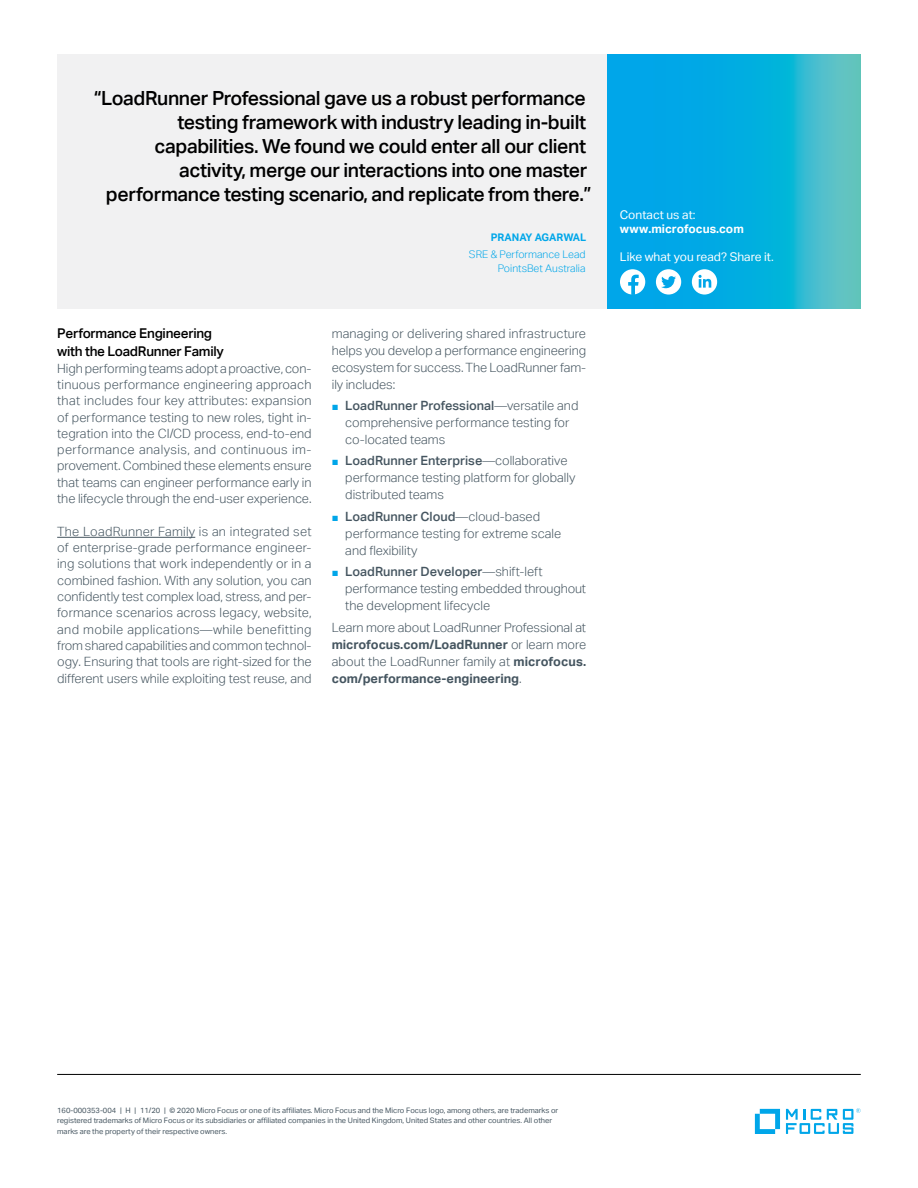
<style>
.page{position:relative;width:918px;height:1188px;background:#fff}
.page>*{position:absolute;margin:0;border:0;box-sizing:border-box;transform-origin:0 0}
.pull_quote_13_16-ali{font:500 19.5px/24px "Aktiv Grotesk";letter-spacing:-.02em;color:#000;text-align:right}
.subhead_9_12_first_l{font:500 13.5px/18px "Aktiv Grotesk";letter-spacing:-.02em;color:#000}
.body_8_5_11-grey{font:300 12.75px/16.4px "Aktiv Grotesk";letter-spacing:-.005em;color:#455560;text-align:justify}
.Contact_8_9_5-regula{font:12px "Aktiv Grotesk";color:#fff}
.Contact_URL_8_9_5-bo{font:700 12px "Aktiv Grotesk";color:#fff}
.quote_title_or_compa{font:300 10.5px "Aktiv Grotesk";color:#00a6e9}
.quote_name_CAPS_7_11{font:700 10.5px "Aktiv Grotesk";color:#00a6e9}
.mousetype-legal_5_7{font:7.5px/10.5px "Aktiv Grotesk";color:#455560}
.s1{font-family:"Arial";font-weight:400;font-size:11.25px;color:#00a6e9}
.s2{font-weight:500}
.s3{font-weight:700}
</style>
<div class="page">
<hr style="left:57px;top:537px;width:138px;height:1px;background:#455560">
<hr style="left:57px;top:1074px;width:804px;height:1px;background:#000">
<svg style="left:755px;top:1109px;width:25px;height:25px"></svg>
<svg style="left:786px;top:1108px;width:75px;height:26px"></svg>
<svg style="left:607px;top:54px;width:254px;height:254px;background:#15b0dc"></svg>
<div style="left:620px;top:269px;width:25px;height:26px;background:#fff;border-radius:50%"></div>
<svg style="left:628px;top:275px;width:11px;height:20px"></svg>
<div style="left:656px;top:269px;width:25px;height:26px;background:#fff;border-radius:50%"></div>
<svg style="left:661px;top:276px;width:15px;height:12px"></svg>
<div style="left:692px;top:269px;width:25px;height:26px;background:#fff;border-radius:50%"></div>
<svg style="left:699px;top:275px;width:12px;height:13px"></svg>
<div style="left:57px;top:54px;width:550px;height:254px;background:#f1f1f2"></div>
<p class="pull_quote_13_16-ali" style="left:94px;top:85px;width:499px">“LoadRunner Professional gave us a robust performance testing framework with industry leading in-built capabilities. We found we could enter all our client activity, merge our interactions into one master performance testing scenario, and replicate from there.”</p>
<p class="quote_name_CAPS_7_11" style="left:491px;top:231px;width:97px">PRANAY AGARWAL</p>
<p class="quote_title_or_compa" style="left:469px;top:248px;width:118px">SRE &amp; Performance Lead</p>
<p class="quote_title_or_compa" style="left:498px;top:262px;width:89px">PointsBet Australia</p>
<p class="subhead_9_12_first_l" style="left:57px;top:324px;width:168px">Performance Engineering with the LoadRunner Family</p>
<p class="body_8_5_11-grey" style="left:57px;top:360px;width:256px">High performing teams adopt a proactive, con&shy;tinuous performance engineering approach that includes four key attributes: expansion of performance testing to new roles, tight in&shy;tegration into the CI/CD process, end-to-end performance analysis, and continuous im&shy;provement. Combined these elements ensure that teams can engineer performance early in the lifecycle through the end-user experience.</p>
<p class="body_8_5_11-grey" style="left:57px;top:523px;width:256px">The LoadRunner Family is an integrated set of enterprise-grade performance engineer&shy;ing solutions that work independently or in a combined fashion. With any solution, you can confidently test complex load, stress, and per&shy;formance scenarios across legacy, website, and mobile applications—while benefitting from shared capabilities and common technol&shy;ogy. Ensuring that tools are right-sized for the different users while exploiting test reuse, and</p>
<p class="body_8_5_11-grey" style="left:332px;top:325px;width:256px;line-height:17px">managing or delivering shared infrastructure helps you develop a performance engineering ecosystem for success. The LoadRunner fam&shy;ily includes:</p>
<p class="body_8_5_11-grey" style="left:345px;top:397px;width:235px;line-height:17px;text-align:left;text-indent:-14px"><span class="s1">■</span> <span class="s2">LoadRunner Professional</span>—versatile and comprehensive performance testing for co-located teams</p>
<p class="body_8_5_11-grey" style="left:345px;top:452px;width:232px;line-height:17px;text-align:left;text-indent:-14px"><span class="s1">■</span> <span class="s2">LoadRunner Enterprise</span>—collaborative performance testing platform for globally distributed teams</p>
<p class="body_8_5_11-grey" style="left:345px;top:508px;width:217px;line-height:17px;text-align:left;text-indent:-14px"><span class="s1">■</span> <span class="s2">LoadRunner Cloud</span>—cloud-based performance testing for extreme scale and flexibility</p>
<p class="body_8_5_11-grey" style="left:345px;top:563px;width:242px;line-height:17px;text-align:left;text-indent:-13px"><span class="s1">■</span> <span class="s2">LoadRunner Developer</span>—shift-left performance testing embedded throughout the development lifecycle</p>
<p class="body_8_5_11-grey" style="left:332px;top:619px;width:256px;line-height:17px">Learn more about LoadRunner Professional at <span class="s3">microfocus.com/LoadRunner</span> or learn more about the LoadRunner family at <span class="s3">microfocus. com/performance-engineering</span>.</p>
<p class="Contact_8_9_5-regula" style="left:620px;top:207px;width:77px">Contact us at:</p>
<p class="Contact_URL_8_9_5-bo" style="left:620px;top:221px;width:125px">www.microfocus.com</p>
<p class="Contact_8_9_5-regula" style="left:620px;top:250px;width:155px">Like what you read? Share it.</p>
<p class="mousetype-legal_5_7" style="left:57px;top:1105px;width:503px">160-000353-004 | H | 11/20 | © 2020 Micro Focus or one of its affiliates. Micro Focus and the Micro Focus logo, among others, are trademarks or registered trademarks of Micro Focus or its subsidiaries or affiliated companies in the United Kingdom, United States and other countries. All other marks are the property of their respective owners.</p>
</div>
